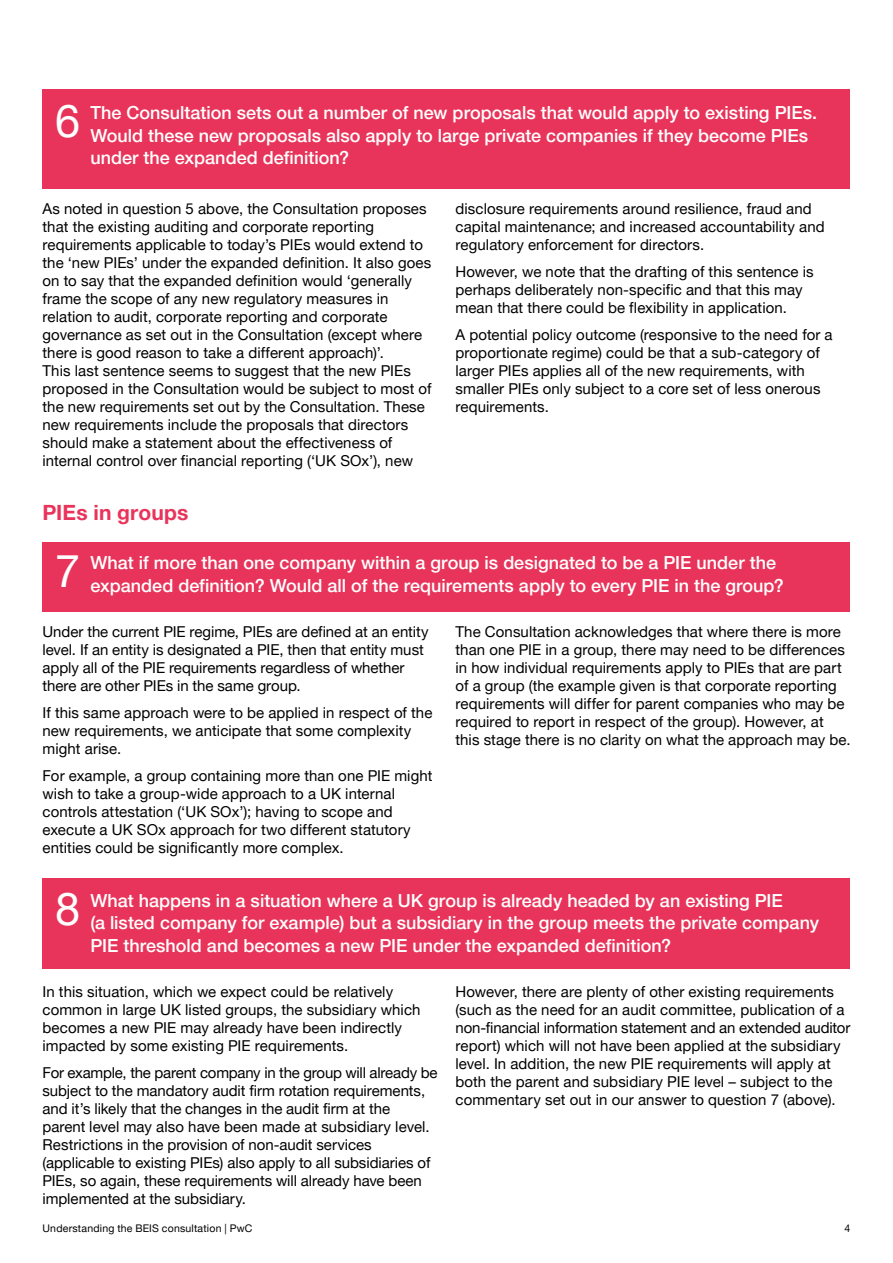
<style>
.page{position:relative;width:893px;height:1263px;background:#fff}
.page>*{position:absolute;margin:0;border:0;box-sizing:border-box;transform-origin:0 0}
.t1{font:45px "Helvetica Neue LT Pro";color:#fff}
.t2{font:700 21px "Helvetica Neue LT Pro";letter-spacing:.005em;color:#e8345a}
.t3{font:500 18px/22.5px "Helvetica Neue LT Pro";color:#fff}
.t4{font:15px/18px "Helvetica Neue LT Pro";letter-spacing:.005em;color:#000}
.t5{font:10.5px "Helvetica Neue LT Pro";letter-spacing:.02em;color:#000}
</style>
<div class="page">
<div style="left:43px;top:89px;width:807px;height:100px;background:#e8345a"></div>
<div style="left:43px;top:542px;width:807px;height:70px;background:#e8345a"></div>
<div style="left:43px;top:878px;width:807px;height:90px;background:#e8345a"></div>
<h1 class="t1" style="left:55px;top:93px;width:27px">6</h1>
<p class="t3" style="left:90px;top:101px;width:728px">The Consultation sets out a number of new proposals that would apply to existing PIEs.<br>Would these new proposals also apply to large private companies if they become PIEs under the expanded definition?</p>
<p class="t4" style="left:43px;top:199px;width:391px">As noted in question 5 above, the Consultation proposes that the existing auditing and corporate reporting requirements applicable to today’s PIEs would extend to the ‘new PIEs’ under the expanded definition. It also goes on to say that the expanded definition would ‘generally frame the scope of any new regulatory measures in relation to audit, corporate reporting and corporate governance as set out in the Consultation (except where there is good reason to take a different approach)’.<br>This last sentence seems to suggest that the new PIEs proposed in the Consultation would be subject to most of the new requirements set out by the Consultation. These new requirements include the proposals that directors should make a statement about the effectiveness of internal control over financial reporting (‘UK SOx’), new</p>
<p class="t4" style="left:455px;top:199px;width:371px">disclosure requirements around resilience, fraud and capital maintenance; and increased accountability and regulatory enforcement for directors.</p>
<p class="t4" style="left:455px;top:262px;width:360px">However, we note that the drafting of this sentence is perhaps deliberately non-specific and that this may mean that there could be flexibility in application.</p>
<p class="t4" style="left:455px;top:325px;width:379px">A potential policy outcome (responsive to the need for a proportionate regime) could be that a sub-category of larger PIEs applies all of the new requirements, with smaller PIEs only subject to a core set of less onerous requirements.</p>
<h2 class="t2" style="left:43px;top:499px;width:147px">PIEs in groups</h2>
<h1 class="t1" style="left:55px;top:543px;width:27px">7</h1>
<p class="t3" style="left:90px;top:551px;width:695px">What if more than one company within a group is designated to be a PIE under the expanded definition? Would all of the requirements apply to every PIE in the group?</p>
<p class="t4" style="left:43px;top:622px;width:388px">Under the current PIE regime, PIEs are defined at an entity level. If an entity is designated a PIE, then that entity must apply all of the PIE requirements regardless of whether there are other PIEs in the same group.</p>
<p class="t4" style="left:43px;top:703px;width:391px">If this same approach were to be applied in respect of the new requirements, we anticipate that some complexity might arise.</p>
<p class="t4" style="left:43px;top:766px;width:391px">For example, a group containing more than one PIE might wish to take a group-wide approach to a UK internal controls attestation (‘UK SOx’); having to scope and execute a UK SOx approach for two different statutory entities could be significantly more complex.</p>
<p class="t4" style="left:455px;top:622px;width:396px">The Consultation acknowledges that where there is more than one PIE in a group, there may need to be differences in how individual requirements apply to PIEs that are part of a group (the example given is that corporate reporting requirements will differ for parent companies who may be required to report in respect of the group). However, at this stage there is no clarity on what the approach may be.</p>
<h1 class="t1" style="left:55px;top:881px;width:27px">8</h1>
<p class="t3" style="left:90px;top:889px;width:730px">What happens in a situation where a UK group is already headed by an existing PIE<br>(a listed company for example) but a subsidiary in the group meets the private company<br>PIE threshold and becomes a new PIE under the expanded definition?</p>
<p class="t4" style="left:43px;top:982px;width:379px">In this situation, which we expect could be relatively common in large UK listed groups, the subsidiary which becomes a new PIE may already have been indirectly impacted by some existing PIE requirements.</p>
<p class="t4" style="left:43px;top:1063px;width:396px">For example, the parent company in the group will already be subject to the mandatory audit firm rotation requirements, and it’s likely that the changes in the audit firm at the<br>parent level may also have been made at subsidiary level.<br>Restrictions in the provision of non-audit services (applicable to existing PIEs) also apply to all subsidiaries of PIEs, so again, these requirements will already have been implemented at the subsidiary.</p>
<p class="t4" style="left:455px;top:982px;width:396px">However, there are plenty of other existing requirements (such as the need for an audit committee, publication of a non-financial information statement and an extended auditor report) which will not have been applied at the subsidiary level. In addition, the new PIE requirements will apply at both the parent and subsidiary PIE level – subject to the commentary set out in our answer to question 7 (above).</p>
<p class="t5" style="left:43px;top:1221px;width:212px">Understanding the BEIS consultation | PwC</p>
<p class="t5" style="left:845px;top:1221px;width:7px">4</p>
</div>
